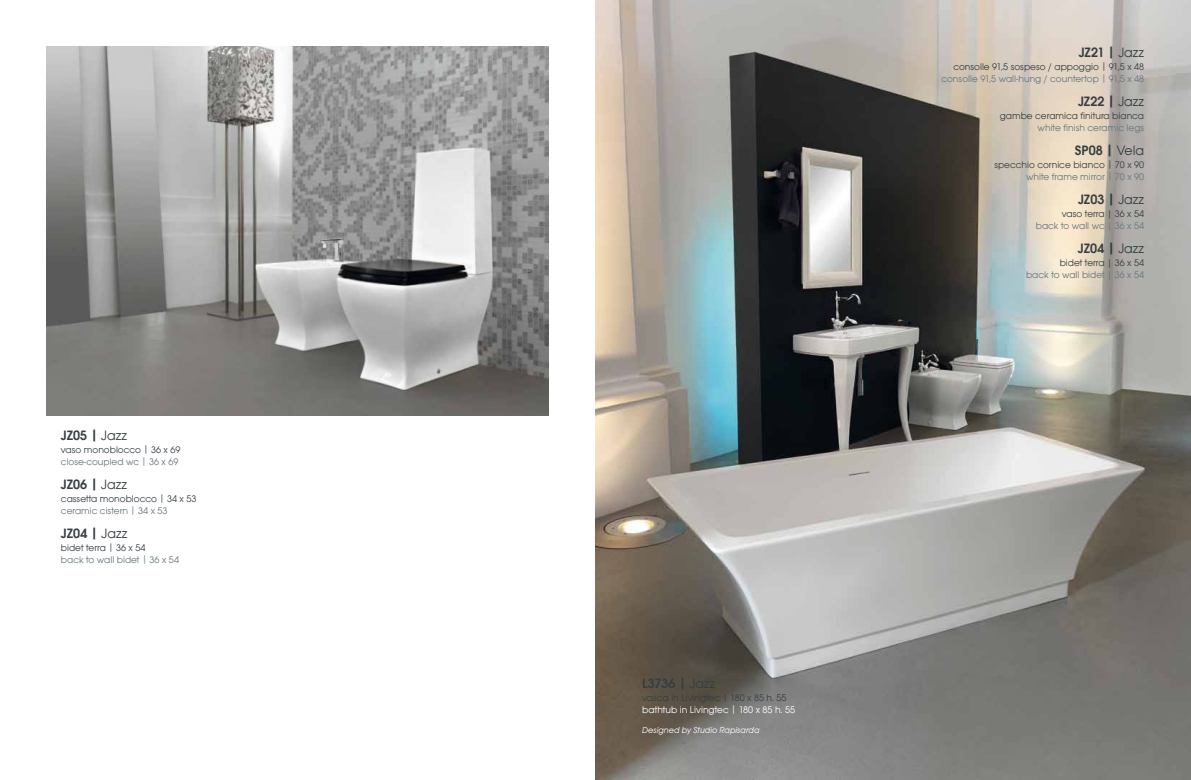
<style>
.page{position:relative;width:1191px;height:780px;background:#fff}
.page>*{position:absolute;margin:0;border:0;box-sizing:border-box;transform-origin:0 0}
.t1{font:600 14px "Avant Gar Got Itc TEE";color:#363e41}
.t2{font:10px "Avant Gar Got Itc TEE";color:#363e41}
.t3{font:10px "Avant Gar Got Itc TEE";color:#67767e}
.t4{font:10px "Avant Gar Got Itc TEE";color:#fff}
.t5{font:9px "Avant Gar Got Itc TEE Book Obli";color:#fff}
.s1{font-weight:400}
</style>
<div class="page">
<img style="left:47px;top:47px;width:502px;height:368px">
<img style="left:595px;top:0;width:596px;height:780px">
<h1 class="t1" style="left:61px;top:427px;width:68px">JZ05 | <span class="s1">Jazz</span></h1>
<p class="t2" style="left:61px;top:443px;width:121px">vaso monoblocco | 36 x 69</p>
<p class="t3" style="left:61px;top:455px;width:119px">close-coupled wc | 36 x 69</p>
<h1 class="t1" style="left:61px;top:476px;width:68px">JZ06 | <span class="s1">Jazz</span></h1>
<p class="t2" style="left:61px;top:492px;width:137px">cassetta monoblocco | 34 x 53</p>
<p class="t3" style="left:61px;top:504px;width:108px">ceramic cistern | 34 x 53</p>
<h1 class="t1" style="left:61px;top:525px;width:68px">JZ04 | <span class="s1">Jazz</span></h1>
<p class="t2" style="left:61px;top:542px;width:86px">bidet terra | 36 x 54</p>
<p class="t3" style="left:61px;top:554px;width:120px">back to wall bidet | 36 x 54</p>
<h1 class="t1" style="left:1078px;top:44px;width:67px">JZ21 | <span class="s1">Jazz</span></h1>
<p class="t2" style="left:953px;top:61px;width:192px">consolle 91,5 sospeso / appoggio | 91,5 x 48</p>
<p class="t3" style="left:941px;top:73px;width:204px">consolle 91,5 wall-hung / countertop | 91,5 x 48</p>
<h1 class="t1" style="left:1078px;top:93px;width:68px">JZ22 | <span class="s1">Jazz</span></h1>
<p class="t2" style="left:999px;top:110px;width:146px">gambe ceramica finitura bianca</p>
<p class="t3" style="left:1037px;top:122px;width:108px">white finish ceramic legs</p>
<h1 class="t1" style="left:1074px;top:142px;width:71px">SP08 | <span class="s1">Vela</span></h1>
<p class="t2" style="left:994px;top:159px;width:151px">specchio cornice bianco | 70 x 90</p>
<p class="t3" style="left:1026px;top:171px;width:120px">white frame mirror | 70 x 90</p>
<h1 class="t1" style="left:1078px;top:191px;width:68px">JZ03 | <span class="s1">Jazz</span></h1>
<p class="t2" style="left:1062px;top:208px;width:84px">vaso terra | 36 x 54</p>
<p class="t3" style="left:1035px;top:220px;width:110px">back to wall wc | 36 x 54</p>
<h1 class="t1" style="left:1077px;top:240px;width:68px">JZ04 | <span class="s1">Jazz</span></h1>
<p class="t2" style="left:1059px;top:257px;width:86px">bidet terra | 36 x 54</p>
<p class="t3" style="left:1026px;top:269px;width:120px">back to wall bidet | 36 x 54</p>
<h1 class="t1" style="left:642px;top:675px;width:75px">L3736 | <span class="s1">Jazz</span></h1>
<p class="t2" style="left:642px;top:692px;width:146px">vasca in Livingtec | 180 x 85 h. 55</p>
<p class="t4" style="left:642px;top:704px;width:154px">bathtub in Livingtec | 180 x 85 h. 55</p>
<p class="t5" style="left:642px;top:725px;width:119px">Designed by Studio Rapisarda</p>
</div>
